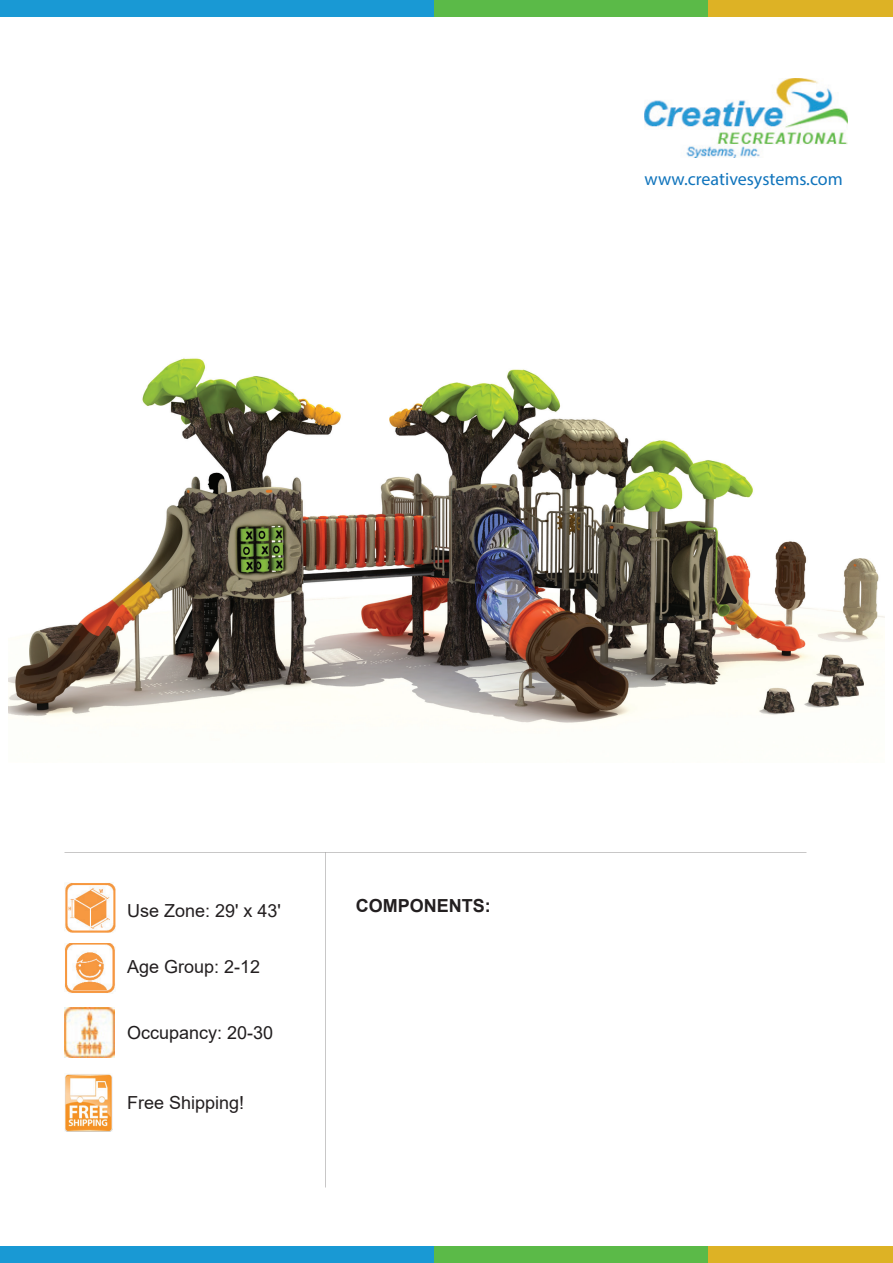
<style>
.page{position:relative;width:893px;height:1263px;background:#fff}
.page>*{position:absolute;margin:0;border:0;box-sizing:border-box;transform-origin:0 0}
.t1{font:18px "Arial";color:#231f20}
.t2{font:18px "Myriad Pro";color:#1074bc}
.t3{font:18px "Arial";color:#201d1e}
.t4{font:700 18px "Arial";color:#231f20}
</style>
<div class="page">
<img style="left:645px;top:78px;width:203px;height:80px">
<div style="left:0;top:0;width:434px;height:16px;background:#1999d4"></div>
<div style="left:577px;top:0;width:316px;height:16px;background:#ddb225"></div>
<div style="left:434px;top:0;width:273px;height:16px;background:#5bba48"></div>
<div style="left:0;top:1246px;width:434px;height:17px;background:#1999d4"></div>
<div style="left:577px;top:1246px;width:316px;height:17px;background:#ddb225"></div>
<div style="left:434px;top:1246px;width:273px;height:17px;background:#5bba48"></div>
<img style="left:65px;top:943px;width:50px;height:50px">
<img style="left:65px;top:883px;width:51px;height:49px">
<img style="left:65px;top:1074px;width:48px;height:58px">
<img style="left:65px;top:1008px;width:49px;height:50px">
<img style="left:9px;top:358px;width:875px;height:365px">
<p class="t2" style="left:645px;top:167px;width:200px">www.creativesystems.com</p>
<p class="t1" style="left:127px;top:898px;width:155px">Use Zone: 29' x 43'</p>
<p class="t4" style="left:356px;top:893px;width:136px">COMPONENTS:</p>
<p class="t1" style="left:127px;top:954px;width:135px">Age Group: 2-12</p>
<p class="t3" style="left:127px;top:1020px;width:148px">Occupancy: 20-30</p>
<p class="t1" style="left:127px;top:1090px;width:119px">Free Shipping!</p>
</div>
